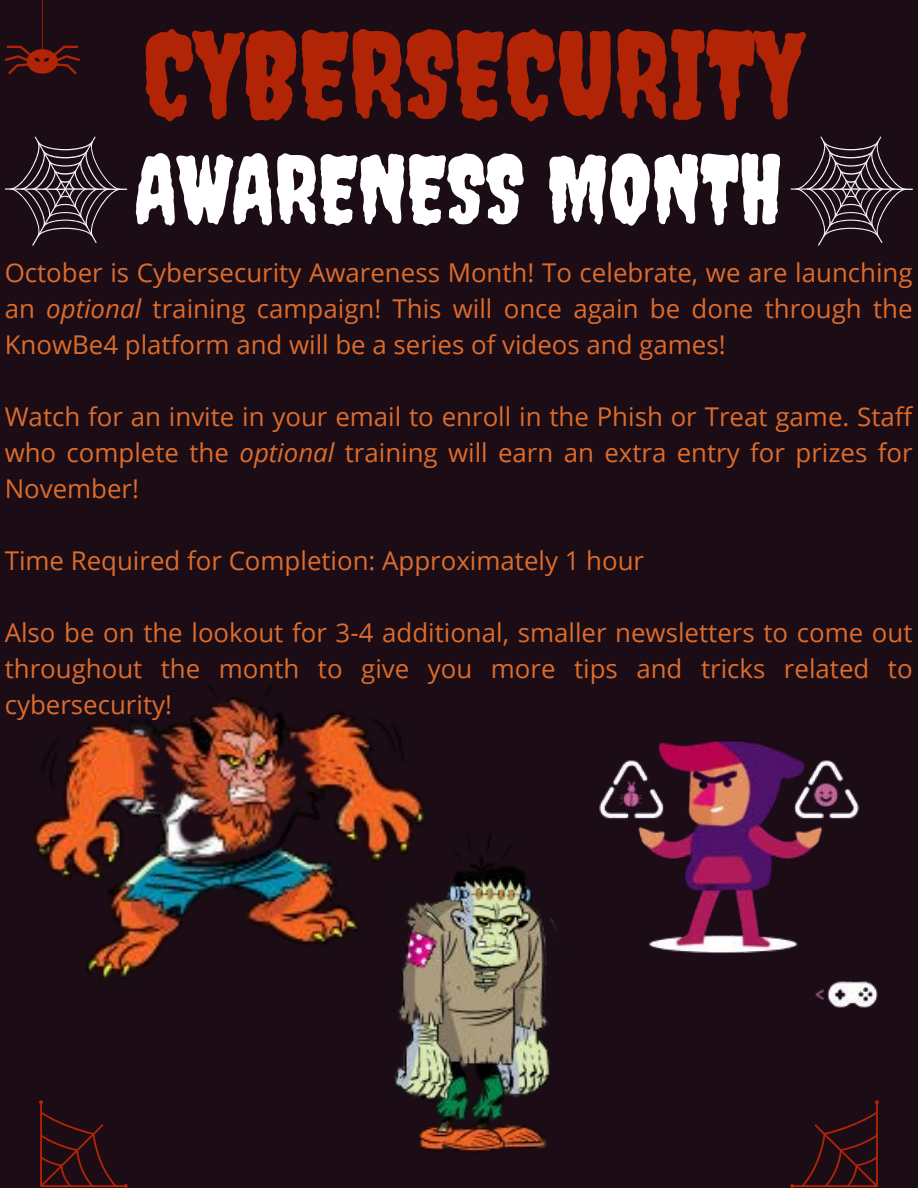
<style>
.page{position:relative;width:918px;height:1188px;background:#1b0c15}
.page>*{position:absolute;margin:0;border:0;box-sizing:border-box;transform-origin:0 0}
.t1{font:120px "Creepster";color:#b12405}
.t2{font:94.65px "Creepster";color:#fff}
.t3{font:25.8px/36px "Open Sans";color:#dc6c2c;text-align:justify}
.s1{font-style:italic}
</style>
<div class="page">
<svg style="left:5px;top:0;width:75px;height:74px"></svg>
<hr style="left:791px;top:188px;width:61px;height:2px;background:#f4f4f4">
<hr style="left:850px;top:188px;width:63px;height:2px;background:#f4f4f4">
<svg style="left:796px;top:137px;width:110px;height:109px"></svg>
<hr style="left:5px;top:188px;width:61px;height:2px;background:#f4f4f4">
<hr style="left:65px;top:188px;width:62px;height:2px;background:#f4f4f4">
<svg style="left:10px;top:137px;width:111px;height:109px"></svg>
<svg style="left:39px;top:1100px;width:89px;height:88px"></svg>
<svg style="left:790px;top:1100px;width:89px;height:88px"></svg>
<img style="left:599px;top:740px;width:279px;height:268px">
<img style="left:34px;top:686px;width:389px;height:293px">
<img style="left:327px;top:806px;width:230px;height:347px">
<p class="t1" style="left:143px;top:4px;width:662px">CYBERSECURITY</p>
<p class="t2" style="left:135px;top:133px;width:649px">AWARENESS MONTH</p>
<p class="t3" style="left:5px;top:254px;width:909px">October is Cybersecurity Awareness Month! To celebrate, we are launching an <span class="s1">optional</span> training campaign! This will once again be done through the KnowBe4 platform and will be a series of videos and games!</p>
<p class="t3" style="left:5px;top:398px;width:909px">Watch for an invite in your email to enroll in the Phish or Treat game. Staff who complete the <span class="s1">optional</span> training will earn an extra entry for prizes for November!</p>
<p class="t3" style="left:5px;top:542px;width:641px">Time Required for Completion: Approximately 1 hour</p>
<p class="t3" style="left:5px;top:614px;width:909px">Also be on the lookout for 3-4 additional, smaller newsletters to come out throughout the month to give you more tips and tricks related to cybersecurity!</p>
</div>
